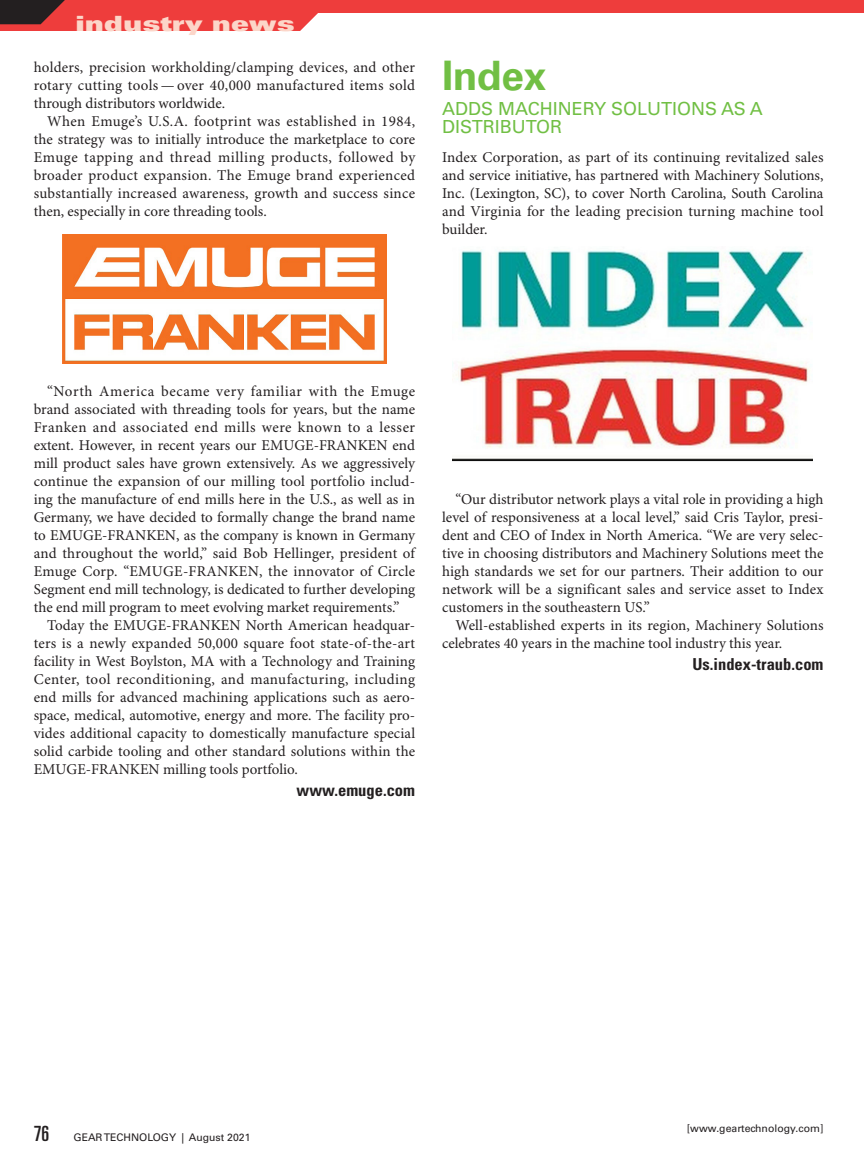
<style>
.page{position:relative;width:864px;height:1161px;background:#fff}
.page>*{position:absolute;margin:0;border:0;box-sizing:border-box;transform-origin:0 0}
.P_I_News_Header{font:700 40.5px "Univers LT Std";letter-spacing:-.01em;color:#71bf44}
.t1{font:21px "Univers LT Std X Black Ex";color:#fcd6c9}
.P_I_News_Sub-header{font:18px/18px "Univers LT Std";color:#71bf44}
.FMI_Weblink{font:700 condensed 16.5px "Univers LT Std";color:#231f20}
.Body_Text{font:15px/18px "Minion Pro";color:#231f20;text-align:justify}
.Body_Text_After_Head{font:15px/18px "Minion Pro";letter-spacing:.01em;color:#231f20;text-align:justify}
.t2{font:10.5px "Univers LT Std";color:#231f20}
.s1{font-stretch:ultra-condensed;font-size:21px}
</style>
<div class="page">
<img style="left:62px;top:234px;width:324px;height:130px">
<img style="left:453px;top:250px;width:360px;height:212px">
<div style="left:0;top:0;width:349px;height:31px;background:#ee3d3c"></div>
<svg style="left:0;top:0;width:65px;height:24px"></svg>
<svg style="left:300px;top:14px;width:49px;height:17px"></svg>
<div style="left:310px;top:0;width:554px;height:14px;background:#ee3d3c"></div>
<h2 class="t1" style="left:75px;top:11px;width:221px">industry news</h2>
<p class="Body_Text_After_Head" style="left:34px;top:59px;width:383px">holders, precision workholding/clamping devices, and other rotary cutting tools — over 40,000 manufactured items sold through distributors worldwide.</p>
<p class="Body_Text" style="left:34px;top:113px;width:383px;text-indent:14px">When Emuge’s U.S.A. footprint was established in 1984, the strategy was to initially introduce the marketplace to core Emuge tapping and thread milling products, followed by broader product expansion. The Emuge brand experienced substantially increased awareness, growth and success since then, especially in core threading tools.</p>
<p class="P_I_News_Header" style="left:442px;top:52px;width:106px">Index</p>
<p class="P_I_News_Sub-header" style="left:442px;top:99px;width:322px">ADDS MACHINERY SOLUTIONS AS A<br>DISTRIBUTOR</p>
<p class="Body_Text_After_Head" style="left:442px;top:149px;width:383px">Index Corporation, as part of its continuing revitalized sales and service initiative, has partnered with Machinery Solutions, Inc. (Lexington, SC), to cover North Carolina, South Carolina and Virginia for the leading precision turning machine tool builder.</p>
<p class="Body_Text" style="left:34px;top:383px;width:383px;text-indent:14px">“North America became very familiar with the Emuge brand associated with threading tools for years, but the name Franken and associated end mills were known to a lesser extent. However, in recent years our EMUGE-FRANKEN end mill product sales have grown extensively. As we aggressively continue the expansion of our milling tool portfolio includ&shy;ing the manufacture of end mills here in the U.S., as well as in Germany, we have decided to formally change the brand name to EMUGE-FRANKEN, as the company is known in Germany and throughout the world,” said Bob Hellinger, president of Emuge Corp. “EMUGE-FRANKEN, the innovator of Circle Segment end mill technology, is dedicated to further developing the end mill program to meet evolving market requirements.”</p>
<p class="Body_Text" style="left:34px;top:617px;width:383px;text-indent:14px">Today the EMUGE-FRANKEN North American headquar&shy;ters is a newly expanded 50,000 square foot state-of-the-art facility in West Boylston, MA with a Technology and Training Center, tool reconditioning, and manufacturing, including end mills for advanced machining applications such as aero&shy;space, medical, automotive, energy and more. The facility pro&shy;vides additional capacity to domestically manufacture special solid carbide tooling and other standard solutions within the EMUGE-FRANKEN milling tools portfolio.</p>
<p class="FMI_Weblink" style="left:297px;top:780px;width:120px">www.emuge.com</p>
<p class="Body_Text" style="left:442px;top:491px;width:383px;text-indent:14px">“Our distributor network plays a vital role in providing a high level of responsiveness at a local level,” said Cris Taylor, presi&shy;dent and CEO of Index in North America. “We are very selec&shy;tive in choosing distributors and Machinery Solutions meet the high standards we set for our partners. Their addition to our network will be a significant sales and service asset to Index customers in the southeastern US.”</p>
<p class="Body_Text" style="left:442px;top:617px;width:383px;text-indent:14px">Well-established experts in its region, Machinery Solutions celebrates 40 years in the machine tool industry this year.</p>
<p class="FMI_Weblink" style="left:692px;top:654px;width:133px">Us.index-traub.com</p>
<p class="t2" style="left:34px;top:1131px;width:218px"><span class="s1">76</span> GEAR TECHNOLOGY | August 2021</p>
<p class="t2" style="left:687px;top:1122px;width:138px">[www.geartechnology.com]</p>
</div>
